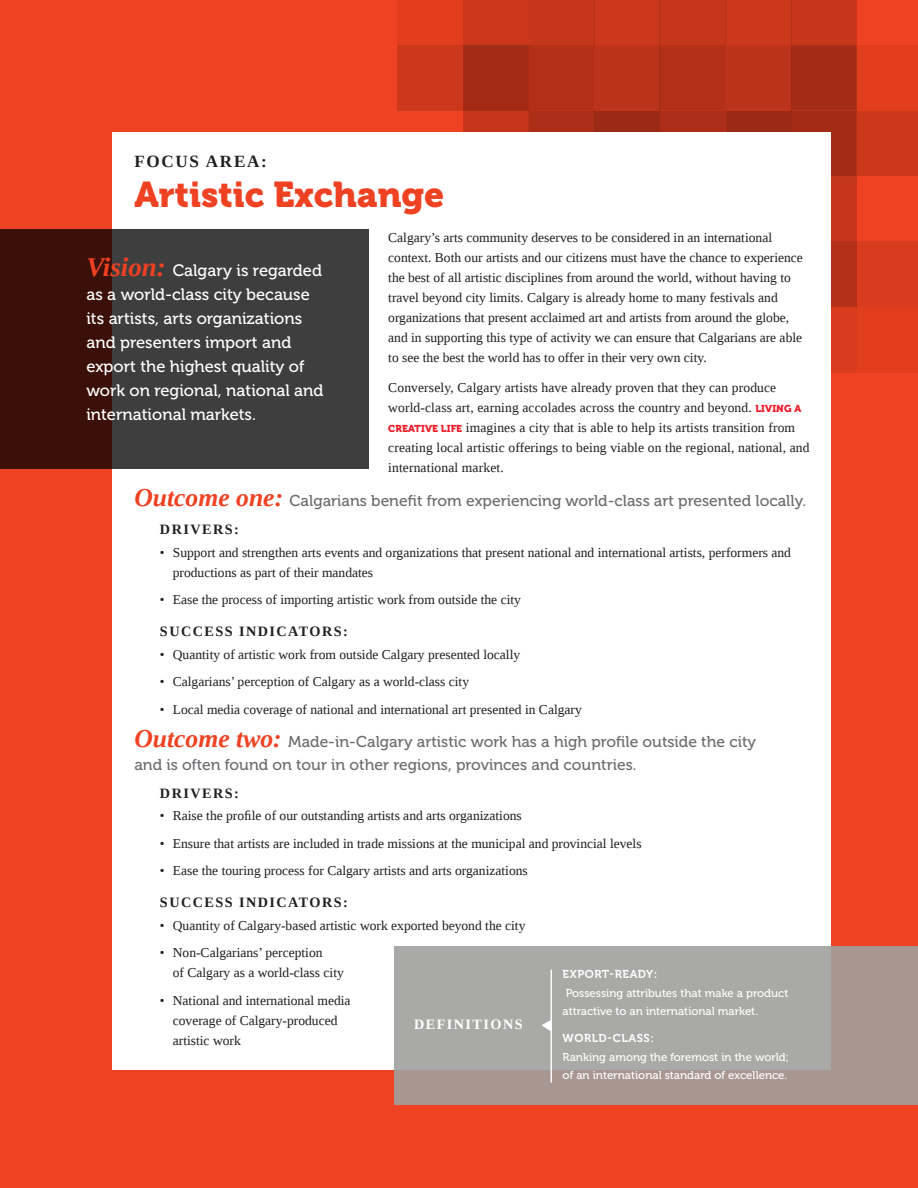
<style>
.page{position:relative;width:918px;height:1188px;background:#ef4222}
.page>*{position:absolute;margin:0;border:0;box-sizing:border-box;transform-origin:0 0}
.t1{font:35.7px "Museo 900";color:#ef4222}
.t2{font:700 17.1px "Liberation Serif";letter-spacing:.1em;color:#231f20}
.t3{font:16.5px/24px "Museo 500";color:#fff}
.t4{font:15.6px/22.8px "Museo 500";color:#6c6d70}
.t5{font:700 14.25px "Liberation Serif";letter-spacing:.1em;color:#231f20}
.t6{font:700 14.25px "Liberation Serif";letter-spacing:.1em;color:#fff}
.t7{font:13.5px/20px "Liberation Serif";color:#231f20}
.t8{font:11.4px/18.5px "Museo 500";color:#fff}
.t9{font:11.4px "Museo 700";letter-spacing:.05em;color:#fff}
.s1{font-family:"Museo 900";font-size:10.05px;color:#ee1b29}
.s2{font-family:"Liberation Serif";font-weight:700;font-style:italic;font-size:25.65px;color:#ef4222}
.s3{font-family:"Liberation Serif";font-weight:700;font-style:italic;font-size:27px;color:#ef4222}
</style>
<div class="page">
<svg style="left:397px;top:0;width:521px;height:373px"></svg>
<div style="left:113px;top:132px;width:718px;height:937px;background:#fff"></div>
<svg style="left:394px;top:947px;width:524px;height:158px;background:#a8a39f"></svg>
<hr style="left:551px;top:970px;width:1px;height:113px;background:#fff">
<svg style="left:541px;top:1020px;width:10px;height:12px"></svg>
<svg style="left:0;top:229px;width:368px;height:239px;background:#3c302e"></svg>
<p class="t2" style="left:134px;top:152px;width:134px">FOCUS AREA:</p>
<h1 class="t1" style="left:134px;top:174px;width:312px">Artistic Exchange</h1>
<p class="t7" style="left:388px;top:228px;width:416px">Calgary’s arts community deserves to be considered in an international context. Both our artists and our citizens must have the chance to experience the best of all artistic disciplines from around the world, without having to travel beyond city limits. Calgary is already home to many festivals and organizations that present acclaimed art and artists from around the globe, and in supporting this type of activity we can ensure that Calgarians are able to see the best the world has to offer in their very own city.</p>
<p class="t7" style="left:388px;top:377px;width:423px">Conversely, Calgary artists have already proven that they can produce world-class art, earning accolades across the country and beyond. <span class="s1">LIVING A CREATIVE LIFE</span> imagines a city that is able to help its artists transition from creating local artistic offerings to being viable on the regional, national, and international market.</p>
<p class="t4" style="left:134px;top:490px;width:673px"><span class="s2">Outcome one:</span> Calgarians benefit from experiencing world-class art presented locally.</p>
<p class="t5" style="left:160px;top:521px;width:80px">DRIVERS:</p>
<p class="t7" style="left:173px;top:542px;width:620px;text-indent:-13px">• Support and strengthen arts events and organizations that present national and international artists, performers and productions as part of their mandates</p>
<p class="t7" style="left:160px;top:589px;width:362px">• Ease the process of importing artistic work from outside the city</p>
<p class="t5" style="left:160px;top:624px;width:189px">SUCCESS INDICATORS:</p>
<p class="t7" style="left:160px;top:644px;width:362px">• Quantity of artistic work from outside Calgary presented locally</p>
<p class="t7" style="left:160px;top:672px;width:311px">• Calgarians’ perception of Calgary as a world-class city</p>
<p class="t7" style="left:160px;top:699px;width:423px">• Local media coverage of national and international art presented in Calgary</p>
<p class="t4" style="left:134px;top:730px;width:623px"><span class="s2">Outcome two:</span> Made-in-Calgary artistic work has a high profile outside the city and is often found on tour in other regions, provinces and countries.</p>
<p class="t5" style="left:160px;top:785px;width:80px">DRIVERS:</p>
<p class="t7" style="left:160px;top:806px;width:363px">• Raise the profile of our outstanding artists and arts organizations</p>
<p class="t7" style="left:160px;top:833px;width:483px">• Ensure that artists are included in trade missions at the municipal and provincial levels</p>
<p class="t7" style="left:160px;top:861px;width:369px">• Ease the touring process for Calgary artists and arts organizations</p>
<p class="t5" style="left:160px;top:895px;width:189px">SUCCESS INDICATORS:</p>
<p class="t7" style="left:160px;top:915px;width:367px">• Quantity of Calgary-based artistic work exported beyond the city</p>
<p class="t7" style="left:173px;top:943px;width:173px;text-indent:-13px">• Non-Calgarians’ perception<br>of Calgary as a world-class city</p>
<p class="t7" style="left:173px;top:990px;width:179px;text-indent:-13px">• National and international media coverage of Calgary-produced artistic work</p>
<p class="t3" style="left:86px;top:259px;width:239px"><span class="s3">Vision:</span> Calgary is regarded as a world-class city because its artists, arts organizations and presenters import and export the highest quality of work on regional, national and international markets.</p>
<p class="t9" style="left:563px;top:968px;width:96px">EXPORT-READY:</p>
<p class="t8" style="left:563px;top:984px;width:227px">Possessing attributes that make a product attractive to an international market.</p>
<p class="t9" style="left:563px;top:1032px;width:93px">WORLD-CLASS:</p>
<p class="t8" style="left:563px;top:1048px;width:228px">Ranking among the foremost in the world; of an international standard of excellence.</p>
<p class="t6" style="left:414px;top:1016px;width:110px">DEFINITIONS</p>
</div>
